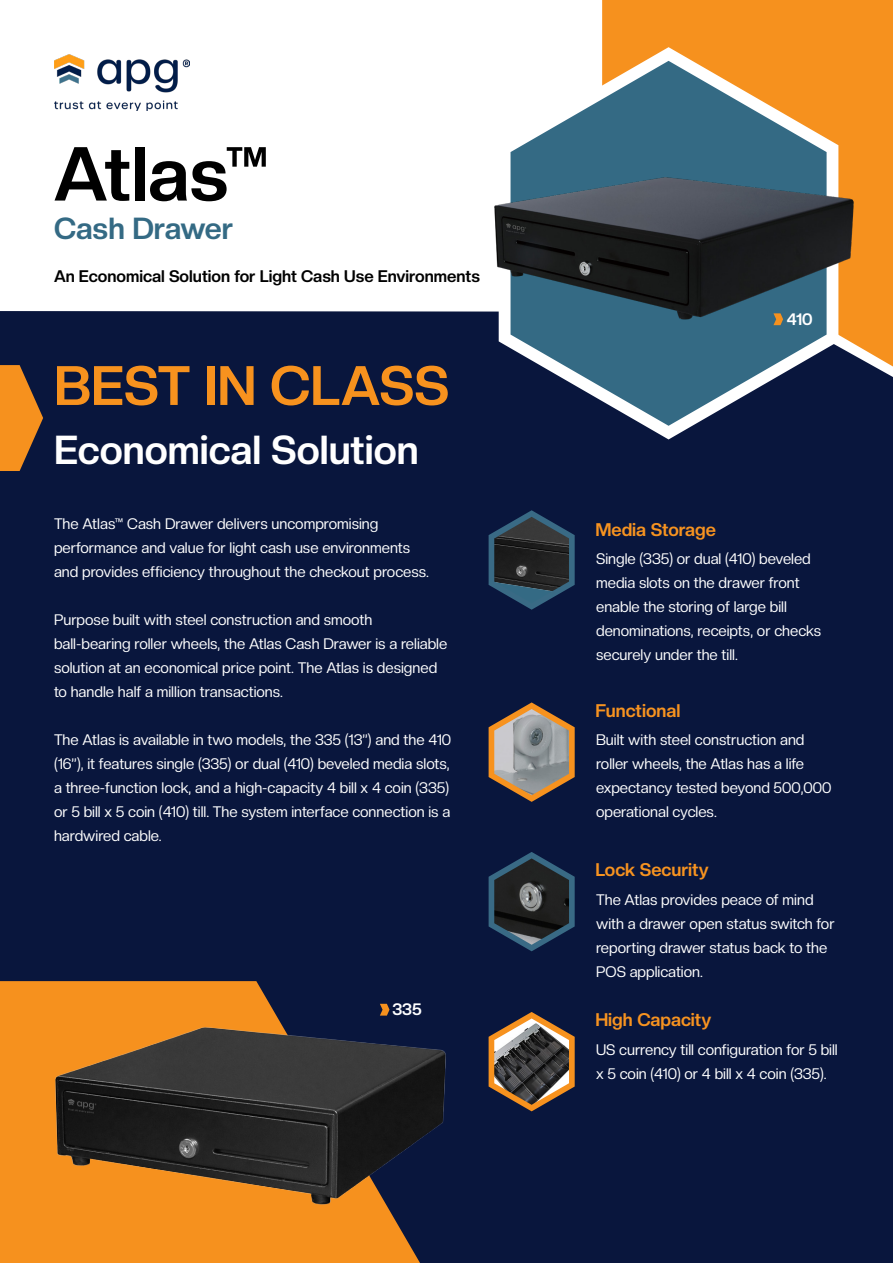
<style>
.page{position:relative;width:893px;height:1263px;background:#fff}
.page>*{position:absolute;margin:0;border:0;box-sizing:border-box;transform-origin:0 0}
.t1{font:700 75px "Creato Display";color:#000}
.t2{font:700 54.45px "Creato Display";color:#f7921e}
.t3{font:700 39.75px "Creato Display";color:#fff}
.t4{font:700 30px "Creato Display";color:#346a84}
.t5{font:700 18px "Creato Display";color:#f79320}
.t6{font:700 16.5px "Creato Display";color:#000}
.t7{font:700 16.35px "Creato Display";color:#fff}
.t8{font:15px/24px "Creato Display";color:#fff}
</style>
<div class="page">
<div style="left:0;top:311px;width:893px;height:952px;background:#09163d"></div>
<div style="left:602px;top:0;width:291px;height:366px;background:#f6911e"></div>
<svg style="left:0;top:981px;width:420px;height:282px;background:#d37f22"></svg>
<svg style="left:499px;top:47px;width:339px;height:392px"></svg>
<svg style="left:511px;top:61px;width:316px;height:365px;fill:#346a84"></svg>
<svg style="left:0;top:365px;width:43px;height:106px;background:#b56f26"></svg>
<img style="left:54px;top:54px;width:136px;height:56px">
<svg style="left:489px;top:510px;width:86px;height:100px;background:#193255"></svg>
<img style="left:494px;top:517px;width:75px;height:86px">
<svg style="left:489px;top:702px;width:86px;height:100px;background:#583f32"></svg>
<img style="left:494px;top:709px;width:75px;height:86px">
<svg style="left:489px;top:852px;width:86px;height:99px;background:#193356"></svg>
<img style="left:494px;top:858px;width:75px;height:87px">
<svg style="left:489px;top:1012px;width:86px;height:99px;background:#5c4132"></svg>
<img style="left:494px;top:1018px;width:75px;height:87px">
<img style="left:494px;top:178px;width:368px;height:151px">
<img style="left:56px;top:1027px;width:389px;height:177px">
<svg style="left:380px;top:1004px;width:9px;height:11px"></svg>
<svg style="left:773px;top:313px;width:10px;height:12px"></svg>
<p class="t1" style="left:54px;top:130px;width:217px">Atlas™</p>
<p class="t4" style="left:54px;top:210px;width:181px">Cash Drawer</p>
<p class="t6" style="left:54px;top:267px;width:428px">An Economical Solution for Light Cash Use Environments</p>
<p class="t2" style="left:54px;top:353px;width:397px">BEST IN CLASS</p>
<p class="t3" style="left:54px;top:426px;width:366px">Economical Solution</p>
<p class="t8" style="left:54px;top:512px;width:326px">The Atlas™ Cash Drawer delivers uncompromising</p>
<p class="t8" style="left:54px;top:536px;width:358px">performance and value for light cash use environments</p>
<p class="t8" style="left:54px;top:560px;width:377px">and provides efficiency throughout the checkout process.</p>
<p class="t8" style="left:54px;top:608px;width:320px">Purpose built with steel construction and smooth</p>
<p class="t8" style="left:54px;top:632px;width:395px">ball-bearing roller wheels, the Atlas Cash Drawer is a reliable solution at an economical price point. The Atlas is designed to handle half a million transactions.</p>
<p class="t8" style="left:54px;top:728px;width:399px">The Atlas is available in two models, the 335 (13”) and the 410 (16”), it features single (335) or dual (410) beveled media slots, a three-function lock, and a high-capacity 4 bill x 4 coin (335) or 5 bill x 5 coin (410) till. The system interface connection is a hardwired cable.</p>
<p class="t7" style="left:392px;top:1000px;width:31px">335</p>
<p class="t7" style="left:787px;top:309px;width:27px">410</p>
<p class="t5" style="left:595px;top:519px;width:122px">Media Storage</p>
<p class="t8" style="left:596px;top:547px;width:216px">Single (335) or dual (410) beveled media slots on the drawer front</p>
<p class="t8" style="left:596px;top:595px;width:227px">enable the storing of large bill denominations, receipts, or checks securely under the till.</p>
<p class="t5" style="left:595px;top:700px;width:87px">Functional</p>
<p class="t8" style="left:596px;top:727px;width:237px">Built with steel construction and roller wheels, the Atlas has a life expectancy tested beyond 500,000 operational cycles.</p>
<p class="t5" style="left:595px;top:859px;width:115px">Lock Security</p>
<p class="t8" style="left:596px;top:887px;width:240px">The Atlas provides peace of mind with a drawer open status switch for reporting drawer status back to the<br>POS application.</p>
<p class="t5" style="left:595px;top:1009px;width:117px">High Capacity</p>
<p class="t8" style="left:596px;top:1038px;width:243px">US currency till configuration for 5 bill x 5 coin (410) or 4 bill x 4 coin (335).</p>
</div>
